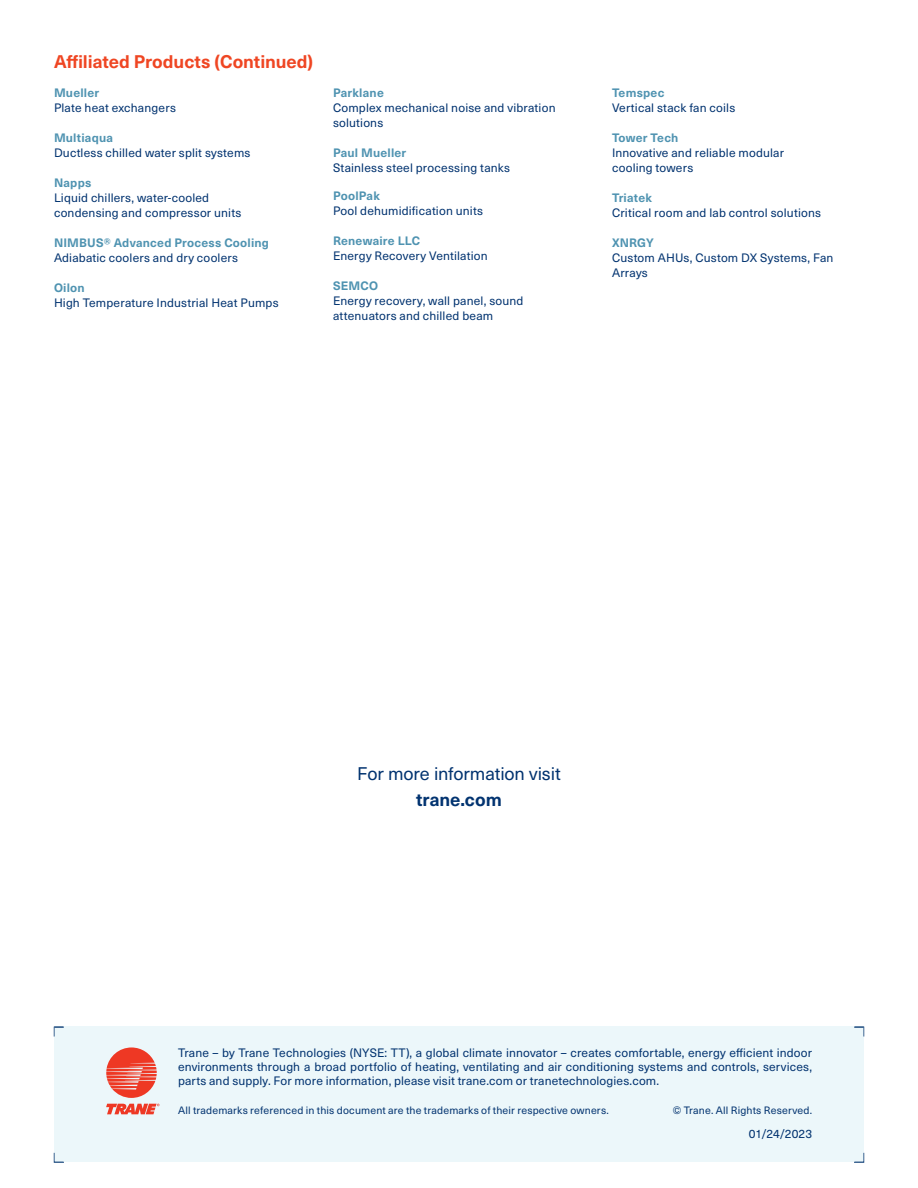
<style>
.page{position:relative;width:918px;height:1188px;background:#fff}
.page>*{position:absolute;margin:0;border:0;box-sizing:border-box;transform-origin:0 0}
.t1{font:700 18px "Neue Haas Unica W1 G";letter-spacing:-.005em;color:#ef4623}
.t2{font:18px "Neue Haas Unica W1 G";letter-spacing:-.01em;color:#023370}
.t3{font:700 18px "Neue Haas Unica W1 G";color:#023370}
.t4{font:12px/15px "Neue Haas Unica Pro";letter-spacing:.015em;color:#023370}
.t5{font:12px/14.4px "Neue Haas Unica W1 G";letter-spacing:.01em;color:#023370}
.t6{font:700 12px "Neue Haas Unica Pro";letter-spacing:.015em;color:#4f93b1}
.t7{font:700 12px "Neue Haas Unica W1 G";letter-spacing:.015em;color:#4f93b1}
.t8{font:10.5px "Neue Haas Unica W1 G";letter-spacing:.015em;color:#023370}
</style>
<div class="page">
<div style="left:54px;top:1027px;width:810px;height:135px;background:#ecf7fa"></div>
<svg style="left:854px;top:1027px;width:10px;height:10px"></svg>
<svg style="left:54px;top:1027px;width:10px;height:10px"></svg>
<svg style="left:106px;top:1104px;width:53px;height:10px"></svg>
<svg style="left:106px;top:1047px;width:51px;height:51px"></svg>
<h1 class="t1" style="left:54px;top:48px;width:261px">Affiliated Products (Continued)</h1>
<p class="t6" style="left:54px;top:85px;width:47px">Mueller</p>
<p class="t4" style="left:54px;top:100px;width:124px">Plate heat exchangers</p>
<p class="t6" style="left:54px;top:130px;width:61px">Multiaqua</p>
<p class="t4" style="left:54px;top:145px;width:198px">Ductless chilled water split systems</p>
<p class="t6" style="left:54px;top:175px;width:39px">Napps</p>
<p class="t4" style="left:54px;top:190px;width:189px">Liquid chillers, water-cooled condensing and compressor units</p>
<p class="t6" style="left:54px;top:235px;width:217px">NIMBUS® Advanced Process Cooling</p>
<p class="t4" style="left:54px;top:250px;width:186px">Adiabatic coolers and dry coolers</p>
<p class="t7" style="left:54px;top:279px;width:32px">Oilon</p>
<p class="t5" style="left:54px;top:295px;width:226px">High Temperature Industrial Heat Pumps</p>
<p class="t7" style="left:333px;top:84px;width:52px">Parklane</p>
<p class="t5" style="left:333px;top:100px;width:224px;line-height:15px">Complex mechanical noise and vibration solutions</p>
<p class="t6" style="left:333px;top:145px;width:75px">Paul Mueller</p>
<p class="t4" style="left:333px;top:160px;width:179px">Stainless steel processing tanks</p>
<p class="t6" style="left:333px;top:189px;width:48px">PoolPak</p>
<p class="t4" style="left:333px;top:204px;width:152px">Pool dehumidification units</p>
<p class="t6" style="left:333px;top:234px;width:89px">Renewaire LLC</p>
<p class="t4" style="left:333px;top:249px;width:156px">Energy Recovery Ventilation</p>
<p class="t6" style="left:333px;top:279px;width:47px">SEMCO</p>
<p class="t4" style="left:333px;top:294px;width:192px">Energy recovery, wall panel, sound attenuators and chilled beam</p>
<p class="t6" style="left:612px;top:85px;width:54px">Temspec</p>
<p class="t4" style="left:612px;top:100px;width:125px">Vertical stack fan coils</p>
<p class="t6" style="left:612px;top:130px;width:68px">Tower Tech</p>
<p class="t4" style="left:612px;top:145px;width:174px">Innovative and reliable modular cooling towers</p>
<p class="t6" style="left:612px;top:190px;width:41px">Triatek</p>
<p class="t4" style="left:612px;top:205px;width:211px">Critical room and lab control solutions</p>
<p class="t6" style="left:612px;top:235px;width:43px">XNRGY</p>
<p class="t4" style="left:612px;top:250px;width:223px">Custom AHUs, Custom DX Systems, Fan<br>Arrays</p>
<h1 class="t2" style="left:357px;top:761px;width:205px">For more information visit</h1>
<h1 class="t3" style="left:416px;top:786px;width:87px">trane.com</h1>
<p class="t5" style="left:178px;top:1044px;width:636px;text-align:justify">Trane – by Trane Technologies (NYSE: TT), a global climate innovator – creates comfortable, energy efficient indoor environments through a broad portfolio of heating, ventilating and air conditioning systems and controls, services, parts and supply. For more information, please visit trane.com or tranetechnologies.com.</p>
<p class="t8" style="left:178px;top:1103px;width:432px">All trademarks referenced in this document are the trademarks of their respective owners.</p>
<p class="t5" style="left:749px;top:1126px;width:65px">01/24/2023</p>
<p class="t8" style="left:673px;top:1103px;width:141px">© Trane. All Rights Reserved.</p>
</div>
